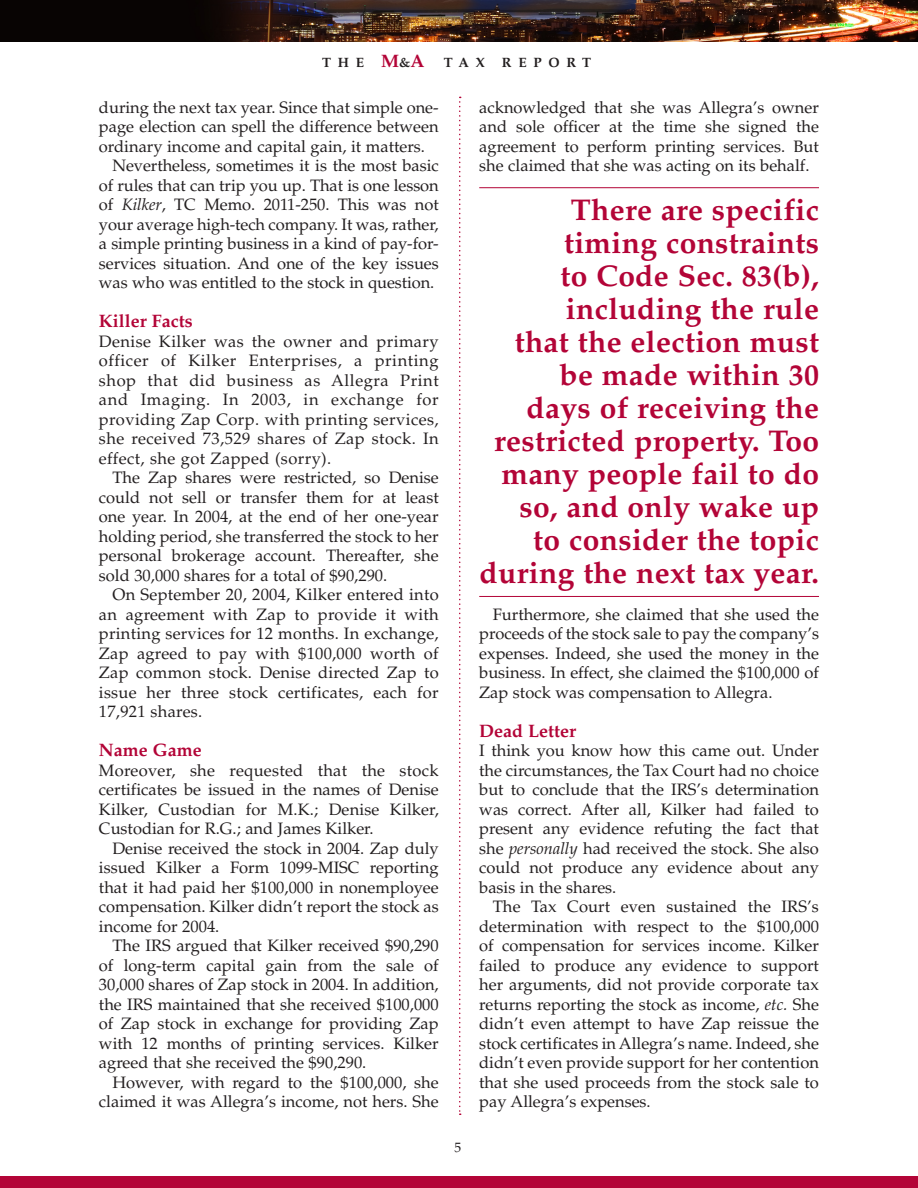
<style>
.page{position:relative;width:918px;height:1188px;background:#fff}
.page>*{position:absolute;margin:0;border:0;box-sizing:border-box;transform-origin:0 0}
.pull_quote{font:700 30px/33px "Palatino";letter-spacing:.01em;color:#b30437;text-align:right}
.H2_A{font:700 18px "Palatino";color:#b30437}
.Body_A{font:16.5px/19.5px "Palatino";color:#231f20;text-align:justify}
.Body_A_f{font:16.5px/19.5px "Palatino";color:#231f20;text-align:justify}
.t1{font:700 13.5px "Palatino";letter-spacing:.5em;color:#231f20}
.t2{font:13.5px "Palatino";color:#231f20}
.s1{font-size:18px;color:#b30437}
.s2{font-style:italic}
</style>
<div class="page">
<div style="left:0;top:1177px;width:918px;height:11px;background:#b30437"></div>
<img style="left:0;top:0;width:918px;height:42px">
<svg style="left:459px;top:97px;width:2px;height:1018px"></svg>
<hr style="left:479px;top:187px;width:340px;height:1px;background:#b30437">
<hr style="left:479px;top:596px;width:340px;height:1px;background:#b30437">
<p class="t1" style="left:322px;top:55px;width:30px">T he</p>
<p class="t1" style="left:381px;top:55px;width:105px"><span class="s1">M</span>&amp;<span class="s1">A</span> Tax</p>
<p class="t1" style="left:502px;top:55px;width:78px">Report</p>
<p class="Body_A" style="left:99px;top:97px;width:341px">during the next tax year. Since that simple one&shy;page election can spell the difference between ordinary income and capital gain, it matters.</p>
<p class="Body_A" style="left:99px;top:156px;width:341px;text-indent:14px">Nevertheless, sometimes it is the most basic of rules that can trip you up. That is one lesson of <span class="s2">Kilker</span>, TC Memo. 2011-250. This was not your average high-tech company. It was, rather, a simple printing business in a kind of pay-for&shy;services situation. And one of the key issues was who was entitled to the stock in question.</p>
<p class="H2_A" style="left:99px;top:310px;width:95px">Killer Facts</p>
<p class="Body_A_f" style="left:99px;top:331px;width:341px">Denise Kilker was the owner and primary officer of Kilker Enterprises, a printing shop that did business as Allegra Print and Imaging. In 2003, in exchange for providing Zap Corp. with printing services, she received 73,529 shares of Zap stock. In effect, she got Zapped (sorry).</p>
<p class="Body_A" style="left:99px;top:468px;width:341px;text-indent:14px">The Zap shares were restricted, so Denise could not sell or transfer them for at least one year. In 2004, at the end of her one-year holding period, she transferred the stock to her personal brokerage account. Thereafter, she sold 30,000 shares for a total of $90,290.</p>
<p class="Body_A" style="left:99px;top:585px;width:341px;text-indent:14px">On September 20, 2004, Kilker entered into an agreement with Zap to provide it with printing services for 12 months. In exchange, Zap agreed to pay with $100,000 worth of Zap common stock. Denise directed Zap to issue her three stock certificates, each for 17,921 shares.</p>
<p class="H2_A" style="left:99px;top:739px;width:104px">Name Game</p>
<p class="Body_A_f" style="left:99px;top:760px;width:341px">Moreover, she requested that the stock certificates be issued in the names of Denise Kilker, Custodian for M.K.; Denise Kilker, Custodian for R.G.; and James Kilker.</p>
<p class="Body_A" style="left:99px;top:838px;width:341px;text-indent:14px">Denise received the stock in 2004. Zap duly issued Kilker a Form 1099-MISC reporting that it had paid her $100,000 in nonemployee compensation. Kilker didn’t report the stock as income for 2004.</p>
<p class="Body_A" style="left:99px;top:936px;width:341px;text-indent:14px">The IRS argued that Kilker received $90,290 of long-term capital gain from the sale of 30,000 shares of Zap stock in 2004. In addition, the IRS maintained that she received $100,000 of Zap stock in exchange for providing Zap with 12 months of printing services. Kilker agreed that she received the $90,290.</p>
<p class="Body_A" style="left:99px;top:1072px;width:341px;text-align:right">However, with regard to the $100,000, she claimed it was Allegra’s income, not hers. She</p>
<p class="t2" style="left:455px;top:1139px;width:8px">5</p>
<p class="Body_A" style="left:479px;top:97px;width:341px">acknowledged that she was Allegra’s owner and sole officer at the time she signed the agreement to perform printing services. But she claimed that she was acting on its behalf.</p>
<p class="pull_quote" style="left:480px;top:193px;width:341px">There are specific timing constraints<br>to Code Sec. 83(b), including the rule<br>that the election must be made within 30<br>days of receiving the restricted property. Too many people fail to do so, and only wake up<br>to consider the topic during the next tax year.</p>
<p class="Body_A" style="left:479px;top:604px;width:341px;text-indent:14px">Furthermore, she claimed that she used the proceeds of the stock sale to pay the company’s expenses. Indeed, she used the money in the business. In effect, she claimed the $100,000 of Zap stock was compensation to Allegra.</p>
<p class="H2_A" style="left:479px;top:720px;width:98px">Dead Letter</p>
<p class="Body_A_f" style="left:479px;top:741px;width:341px">I think you know how this came out. Under the circumstances, the Tax Court had no choice but to conclude that the IRS’s determination was correct. After all, Kilker had failed to present any evidence refuting the fact that she <span class="s2">personally</span> had received the stock. She also could not produce any evidence about any basis in the shares.</p>
<p class="Body_A" style="left:479px;top:897px;width:341px;text-indent:14px">The Tax Court even sustained the IRS’s determination with respect to the $100,000 of compensation for services income. Kilker failed to produce any evidence to support her arguments, did not provide corporate tax returns reporting the stock as income, <span class="s2">etc.</span> She didn’t even attempt to have Zap reissue the stock certificates in Allegra’s name. Indeed, she didn’t even provide support for her contention that she used proceeds from the stock sale to pay Allegra’s expenses.</p>
</div>
